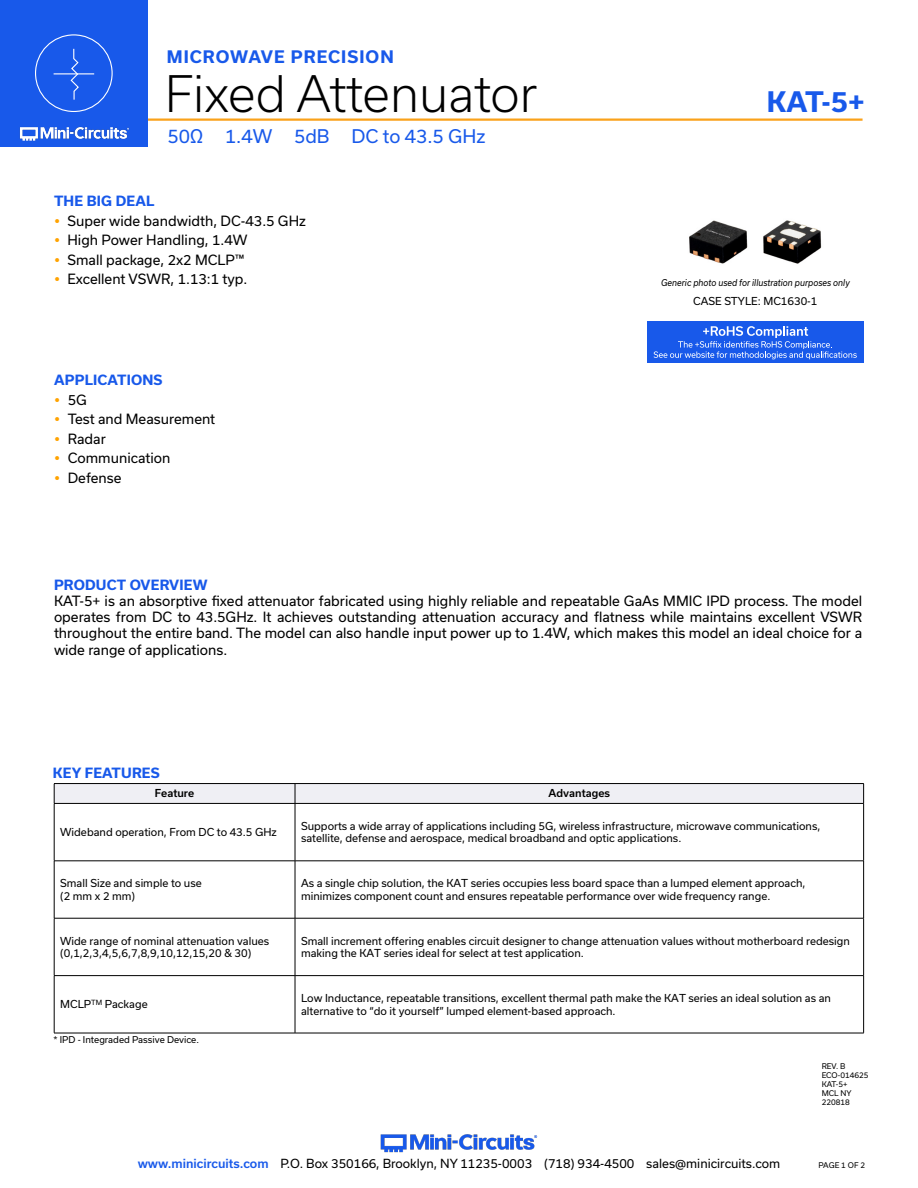
<style>
.page{position:relative;width:918px;height:1188px;background:#fff}
.page>*{position:absolute;margin:0;border:0;box-sizing:border-box;transform-origin:0 0}
.t1{font:300 48px "Usual";color:#000}
.t2{font:700 27px "Usual";color:#1859ea}
.t3{font:18px "Usual";color:#1859ea}
.t4{font:700 16.5px "Usual";letter-spacing:.065em;color:#1859ea}
.Regular_Copy{font:13.5px/16.2px "Usual";color:#000;text-align:justify}
.Blue_Headers{font:700 13.5px "Usual";letter-spacing:.015em;color:#1859ea}
.t5{font:12px "Usual";color:#000}
.Table_Body_Left_Just{font:10.5px/12.6px "Usual";color:#000}
.Case_style_text{font:10.5px "Usual";color:#000}
.Table_Header_Center{font:500 10.5px "Usual";color:#000}
.Generic_photo_text{font:italic 9px "Usual";color:#000;scale:.9 1}
.Notes{font:9px "Usual";color:#000}
.Revision{font:7.5px "Usual";color:#000}
.s1{font-weight:500;color:#1859ea}
</style>
<div class="page">
<hr style="left:130px;top:118px;width:733px;height:3px;background:#faa21b">
<div style="left:0;top:0;width:148px;height:147px;background:#1859ea"></div>
<img style="left:19px;top:126px;width:111px;height:15px">
<div style="left:35px;top:34px;width:78px;height:78px;border:1px solid #fff;border-radius:50%"></div>
<hr style="left:54px;top:73px;width:40px;height:1px;background:#fff">
<svg style="left:70px;top:48px;width:10px;height:52px"></svg>
<img style="left:380px;top:1134px;width:158px;height:19px">
<hr style="left:54px;top:783px;width:241px;height:1px;background:#000">
<hr style="left:295px;top:783px;width:569px;height:1px;background:#000">
<svg style="left:54px;top:784px;width:810px;height:19px"></svg>
<hr style="left:54px;top:803px;width:241px;height:1px;background:#000">
<hr style="left:54px;top:804px;width:1px;height:57px;background:#000">
<hr style="left:295px;top:803px;width:569px;height:1px;background:#000">
<hr style="left:295px;top:804px;width:1px;height:57px;background:#000">
<hr style="left:863px;top:804px;width:1px;height:57px;background:#000">
<hr style="left:54px;top:861px;width:241px;height:1px;background:#000">
<hr style="left:54px;top:861px;width:1px;height:57px;background:#000">
<hr style="left:295px;top:861px;width:569px;height:1px;background:#000">
<hr style="left:295px;top:861px;width:1px;height:57px;background:#000">
<hr style="left:863px;top:861px;width:1px;height:57px;background:#000">
<hr style="left:54px;top:918px;width:241px;height:1px;background:#000">
<hr style="left:54px;top:918px;width:1px;height:57px;background:#000">
<hr style="left:295px;top:918px;width:569px;height:1px;background:#000">
<hr style="left:295px;top:918px;width:1px;height:57px;background:#000">
<hr style="left:863px;top:918px;width:1px;height:57px;background:#000">
<hr style="left:54px;top:975px;width:241px;height:1px;background:#000">
<hr style="left:54px;top:976px;width:1px;height:57px;background:#000">
<hr style="left:295px;top:975px;width:569px;height:1px;background:#000">
<hr style="left:295px;top:976px;width:1px;height:57px;background:#000">
<hr style="left:863px;top:976px;width:1px;height:57px;background:#000">
<hr style="left:54px;top:1033px;width:241px;height:1px;background:#000">
<hr style="left:295px;top:1033px;width:569px;height:1px;background:#000">
<img style="left:689px;top:220px;width:133px;height:44px">
<div style="left:647px;top:321px;width:217px;height:42px;background:#1859ea"></div>
<svg style="left:654px;top:326px;width:203px;height:33px"></svg>
<h3 class="t4" style="left:167px;top:47px;width:228px">MICROWAVE PRECISION</h3>
<h1 class="t1" style="left:165px;top:66px;width:374px">Fixed Attenuator</h1>
<h3 class="t3" style="left:167px;top:126px;width:320px">50Ω 1.4W 5dB DC to 43.5 GHz</h3>
<p class="Blue_Headers" style="left:54px;top:193px;width:102px">THE BIG DEAL</p>
<p class="Regular_Copy" style="left:68px;top:213px;width:240px">Super wide bandwidth, DC-43.5 GHz</p>
<p class="Regular_Copy" style="left:68px;top:232px;width:182px">High Power Handling, 1.4W</p>
<p class="Regular_Copy" style="left:68px;top:252px;width:178px">Small package, 2x2 MCLP™</p>
<p class="Regular_Copy" style="left:68px;top:271px;width:181px">Excellent VSWR, 1.13:1 typ.</p>
<p class="Blue_Headers" style="left:54px;top:373px;width:110px">APPLICATIONS</p>
<p class="Regular_Copy" style="left:68px;top:392px;width:21px">5G</p>
<p class="Regular_Copy" style="left:68px;top:411px;width:149px">Test and Measurement</p>
<p class="Regular_Copy" style="left:68px;top:431px;width:40px">Radar</p>
<p class="Regular_Copy" style="left:68px;top:450px;width:104px">Communication</p>
<p class="Regular_Copy" style="left:68px;top:470px;width:55px">Defense</p>
<h2 class="t2" style="left:767px;top:86px;width:100px">KAT-5+</h2>
<p class="Generic_photo_text" style="left:661px;top:278px;width:211px">Generic photo used for illustration purposes only</p>
<p class="Case_style_text" style="left:693px;top:295px;width:126px">CASE STYLE: MC1630-1</p>
<p class="Blue_Headers" style="left:54px;top:577px;width:155px">PRODUCT OVERVIEW</p>
<p class="Regular_Copy" style="left:54px;top:593px;width:810px">KAT-5+ is an absorptive fixed attenuator fabricated using highly reliable and repeatable GaAs MMIC IPD process. The model operates from DC to 43.5GHz. It achieves outstanding attenuation accuracy and flatness while maintains excellent VSWR throughout the entire band. The model can also handle input power up to 1.4W, which makes this model an ideal choice for a wide range of applications.</p>
<p class="Blue_Headers" style="left:53px;top:766px;width:108px">KEY FEATURES</p>
<p class="Table_Header_Center" style="left:155px;top:787px;width:41px">Feature</p>
<p class="Table_Header_Center" style="left:549px;top:787px;width:63px">Advantages</p>
<p class="Table_Body_Left_Just" style="left:60px;top:826px;width:218px">Wideband operation, From DC to 43.5 GHz</p>
<p class="Table_Body_Left_Just" style="left:301px;top:820px;width:521px">Supports a wide array of applications including 5G, wireless infrastructure, microwave communications,</p>
<p class="Table_Body_Left_Just" style="left:301px;top:832px;width:382px">satellite, defense and aerospace, medical broadband and optic applications.</p>
<p class="Table_Body_Left_Just" style="left:60px;top:877px;width:143px">Small Size and simple to use</p>
<p class="Table_Body_Left_Just" style="left:60px;top:890px;width:77px">(2 mm x 2 mm)</p>
<p class="Table_Body_Left_Just" style="left:60px;top:934px;width:211px">Wide range of nominal attenuation values</p>
<p class="Table_Body_Left_Just" style="left:60px;top:947px;width:193px">(0,1,2,3,4,5,6,7,8,9,10,12,15,20 &amp; 30)</p>
<p class="Table_Body_Left_Just" style="left:301px;top:877px;width:506px">As a single chip solution, the KAT series occupies less board space than a lumped element approach,</p>
<p class="Table_Body_Left_Just" style="left:301px;top:890px;width:471px">minimizes component count and ensures repeatable performance over wide frequency range.</p>
<p class="Table_Body_Left_Just" style="left:301px;top:934px;width:550px">Small increment offering enables circuit designer to change attenuation values without motherboard redesign making the KAT series ideal for select at test application.</p>
<p class="Table_Body_Left_Just" style="left:60px;top:998px;width:89px">MCLP<sup>TM</sup> Package</p>
<p class="Table_Body_Left_Just" style="left:301px;top:992px;width:532px">Low Inductance, repeatable transitions, excellent thermal path make the KAT series an ideal solution as an alternative to “do it yourself” lumped element-based approach.</p>
<p class="Notes" style="left:53px;top:1034px;width:147px">* IPD - Integraded Passive Device.</p>
<p class="Revision" style="left:822px;top:1062px;width:25px">REV. B</p>
<p class="Revision" style="left:822px;top:1071px;width:48px">ECO-014625</p>
<p class="Revision" style="left:822px;top:1080px;width:27px">KAT-5+</p>
<p class="Revision" style="left:822px;top:1089px;width:31px">MCL NY</p>
<p class="Revision" style="left:822px;top:1098px;width:30px">220818</p>
<p class="t5" style="left:138px;top:1157px;width:644px"><span class="s1">www.minicircuits.com</span> P.O. Box 350166, Brooklyn, NY 11235-0003 (718) 934-4500 sales@minicircuits.com</p>
<p class="Revision" style="left:819px;top:1161px;width:48px">PAGE 1 OF 2</p>
</div>
